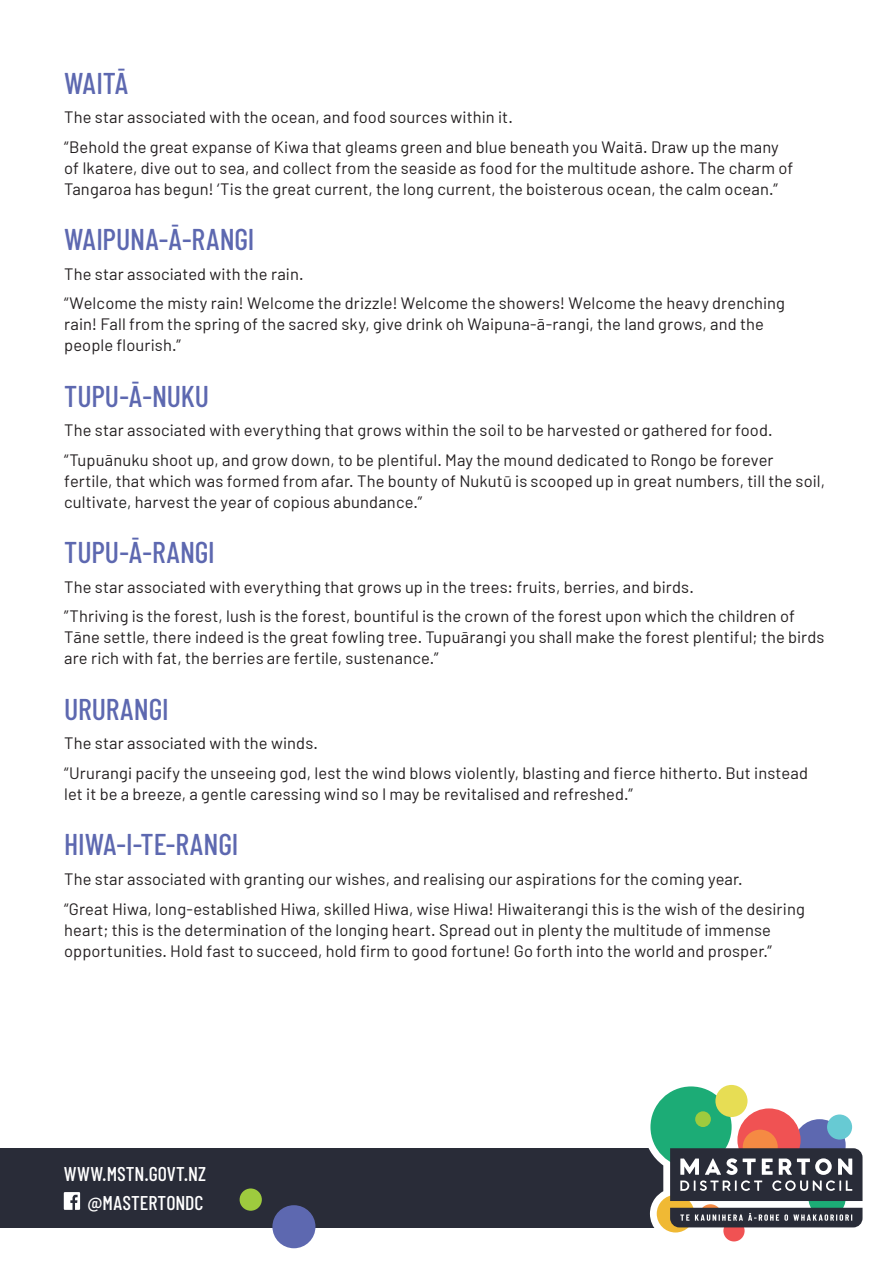
<style>
.page{position:relative;width:893px;height:1263px;background:#fff}
.page>*{position:absolute;margin:0;border:0;box-sizing:border-box;transform-origin:0 0}
.t1{font:500 30px "Barlow Condensed";letter-spacing:-.005em;color:#5d68b0}
.t2{font:500 19.8px/28.7px "Barlow Condensed";color:#fff;text-align:right}
.t3{font:16.5px/29.5px "Barlow";letter-spacing:.005em;color:#231f20}
</style>
<div class="page">
<div style="left:0;top:1148px;width:823px;height:79px;background:#292c38"></div>
<svg style="left:644px;top:1084px;width:219px;height:158px"></svg>
<svg style="left:64px;top:1192px;width:16px;height:18px"></svg>
<div style="left:240px;top:1188px;width:22px;height:23px;background:#9ecb3e;border-radius:50%"></div>
<div style="left:272px;top:1205px;width:43px;height:43px;background:#5d68b0;border-radius:50%"></div>
<h1 class="t1" style="left:64px;top:64px;width:66px">WAITĀ</h1>
<p class="t3" style="left:64px;top:102px;width:716px">The star associated with the ocean, and food sources within it.<br>“Behold the great expanse of Kiwa that gleams green and blue beneath you Waitā. Draw up the many</p>
<p class="t3" style="left:64px;top:157px;width:731px;line-height:21px">of Ikatere, dive out to sea, and collect from the seaside as food for the multitude ashore. The charm of<br>Tangaroa has begun! ‘Tis the great current, the long current, the boisterous ocean, the calm ocean.”</p>
<h1 class="t1" style="left:64px;top:221px;width:192px">WAIPUNA-Ā-RANGI</h1>
<p class="t3" style="left:64px;top:259px;width:722px">The star associated with the rain.<br>“Welcome the misty rain! Welcome the drizzle! Welcome the showers! Welcome the heavy drenching</p>
<p class="t3" style="left:64px;top:313px;width:701px;line-height:21px">rain! Fall from the spring of the sacred sky, give drink oh Waipuna-ā-rangi, the land grows, and the people flourish.”</p>
<h1 class="t1" style="left:64px;top:377px;width:146px">TUPU-Ā-NUKU</h1>
<p class="t3" style="left:64px;top:415px;width:711px">The star associated with everything that grows within the soil to be harvested or gathered for food. “Tupuānuku shoot up, and grow down, to be plentiful. May the mound dedicated to Rongo be forever</p>
<p class="t3" style="left:64px;top:470px;width:762px;line-height:21px">fertile, that which was formed from afar. The bounty of Nukutū is scooped up in great numbers, till the soil, cultivate, harvest the year of copious abundance.”</p>
<h1 class="t1" style="left:64px;top:534px;width:152px">TUPU-Ā-RANGI</h1>
<p class="t3" style="left:64px;top:572px;width:732px">The star associated with everything that grows up in the trees: fruits, berries, and birds.<br>”Thriving is the forest, lush is the forest, bountiful is the crown of the forest upon which the children of</p>
<p class="t3" style="left:64px;top:626px;width:762px;line-height:21px">Tāne settle, there indeed is the great fowling tree. Tupuārangi you shall make the forest plentiful; the birds are rich with fat, the berries are fertile, sustenance.”</p>
<h1 class="t1" style="left:64px;top:690px;width:106px">URURANGI</h1>
<p class="t3" style="left:64px;top:728px;width:745px">The star associated with the winds.<br>“Ururangi pacify the unseeing god, lest the wind blows violently, blasting and fierce hitherto. But instead</p>
<p class="t3" style="left:64px;top:779px;width:570px">let it be a breeze, a gentle caressing wind so I may be revitalised and refreshed.”</p>
<h1 class="t1" style="left:64px;top:826px;width:176px">HIWA-I-TE-RANGI</h1>
<p class="t3" style="left:64px;top:864px;width:742px">The star associated with granting our wishes, and realising our aspirations for the coming year.<br>“Great Hiwa, long-established Hiwa, skilled Hiwa, wise Hiwa! Hiwaiterangi this is the wish of the desiring</p>
<p class="t3" style="left:64px;top:919px;width:709px;line-height:21px">heart; this is the determination of the longing heart. Spread out in plenty the multitude of immense opportunities. Hold fast to succeed, hold firm to good fortune! Go forth into the world and prosper.”</p>
<p class="t2" style="left:64px;top:1159px;width:144px">WWW.MSTN.GOVT.NZ @MASTERTONDC</p>
</div>
